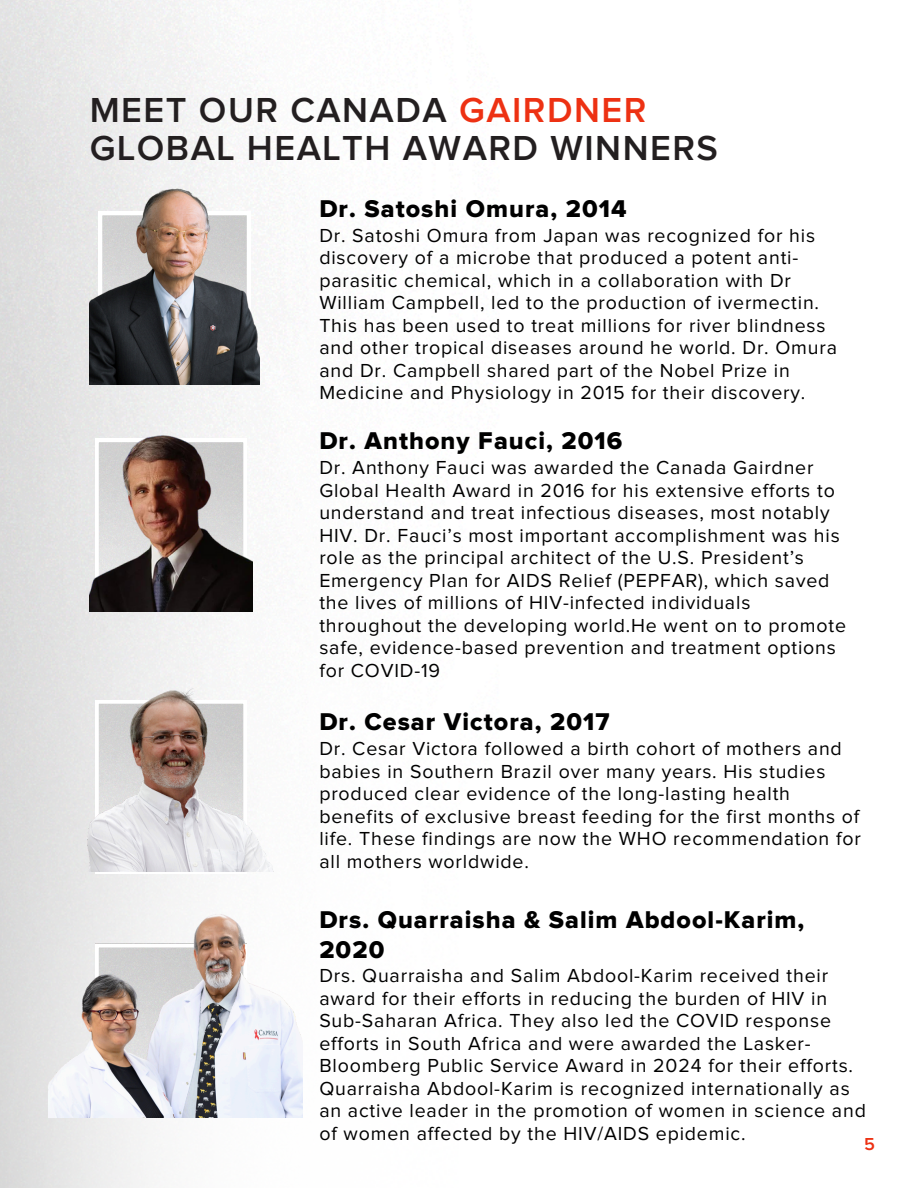
<style>
.page{position:relative;width:918px;height:1188px;background:#fff}
.page>*{position:absolute;margin:0;border:0;box-sizing:border-box;transform-origin:0 0}
.t1{font:600 36px/37.2px "Proxima Nova";letter-spacing:.04em;color:#231f20}
.t2{font:25.2px/29.2px "Proxima Nova Extrabld";letter-spacing:.04em;color:#000}
.t3{font:19.5px/22.5px "Proxima Nova";letter-spacing:.04em;color:#000}
.t4{font:600 18px "Proxima Nova";color:#ed3113}
.s1{color:#ed3113}
</style>
<div class="page">
<img style="left:0;top:0;width:303px;height:1188px">
<img style="left:90px;top:171px;width:170px;height:213px">
<img style="left:90px;top:428px;width:163px;height:183px">
<img style="left:60px;top:671px;width:243px;height:200px">
<img style="left:49px;top:910px;width:254px;height:207px">
<p class="t1" style="left:90px;top:93px;width:630px">MEET OUR CANADA <span class="s1">GAIRDNER<br></span>GLOBAL HEALTH AWARD WINNERS</p>
<p class="t2" style="left:319px;top:195px;width:309px">Dr. Satoshi Omura, 2014</p>
<h1 class="t3" style="left:319px;top:225px;width:519px">Dr. Satoshi Omura from Japan was recognized for his discovery of a microbe that produced a potent anti&shy;parasitic chemical, which in a collaboration with Dr William Campbell, led to the production of ivermectin.<br>This has been used to treat millions for river blindness and other tropical diseases around he world. Dr. Omura and Dr. Campbell shared part of the Nobel Prize in Medicine and Physiology in 2015 for their discovery.</h1>
<p class="t2" style="left:319px;top:428px;width:305px">Dr. Anthony Fauci, 2016</p>
<p class="t3" style="left:319px;top:457px;width:528px">Dr. Anthony Fauci was awarded the Canada Gairdner Global Health Award in 2016 for his extensive efforts to understand and treat infectious diseases, most notably HIV. Dr. Fauci’s most important accomplishment was his role as the principal architect of the U.S. President’s Emergency Plan for AIDS Relief (PEPFAR), which saved the lives of millions of HIV-infected individuals throughout the developing world.He went on to promote safe, evidence-based prevention and treatment options for COVID-19</p>
<p class="t2" style="left:319px;top:709px;width:292px">Dr. Cesar Victora, 2017</p>
<p class="t3" style="left:319px;top:738px;width:543px">Dr. Cesar Victora followed a birth cohort of mothers and babies in Southern Brazil over many years. His studies produced clear evidence of the long-lasting health benefits of exclusive breast feeding for the first months of life. These findings are now the WHO recommendation for all mothers worldwide.</p>
<p class="t2" style="left:319px;top:907px;width:487px">Drs. Quarraisha &amp; Salim Abdool-Karim,<br>2020</p>
<p class="t3" style="left:319px;top:966px;width:548px">Drs. Quarraisha and Salim Abdool-Karim received their award for their efforts in reducing the burden of HIV in Sub-Saharan Africa. They also led the COVID response efforts in South Africa and were awarded the Lasker-Bloomberg Public Service Award in 2024 for their efforts.<br>Quarraisha Abdool-Karim is recognized internationally as an active leader in the promotion of women in science and of women affected by the HIV/AIDS epidemic.</p>
<p class="t4" style="left:864px;top:1136px;width:12px">5</p>
</div>
